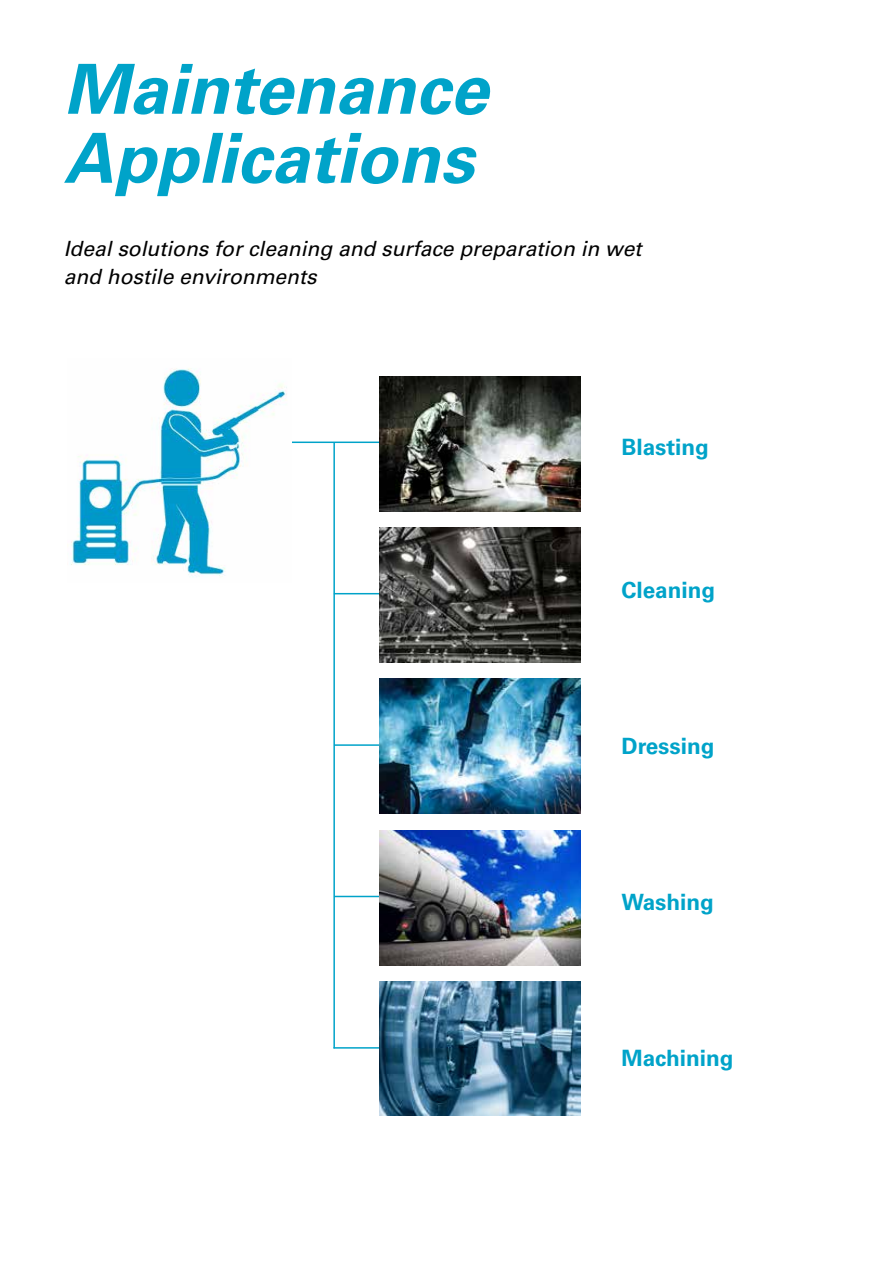
<style>
.page{position:relative;width:893px;height:1263px;background:#fff}
.page>*{position:absolute;margin:0;border:0;box-sizing:border-box;transform-origin:0 0}
.t1{font:italic 700 69px/69px "Univers LT Std";color:#00a3c9}
.t2{font:700 22.5px "Univers LT Std";color:#00a3c9}
.t3{font:italic 21px/28.5px "Univers LT Std";color:#000}
</style>
<div class="page">
<hr style="left:334px;top:593px;width:102px;height:1px;background:#00a3c9">
<hr style="left:334px;top:744px;width:103px;height:2px;background:#00a3c9">
<hr style="left:334px;top:896px;width:103px;height:1px;background:#00a3c9">
<hr style="left:333px;top:1047px;width:104px;height:2px;background:#00a3c9">
<hr style="left:333px;top:442px;width:2px;height:606px;background:#00a3c9">
<hr style="left:259px;top:441px;width:131px;height:2px;background:#00a3c9">
<img style="left:70px;top:368px;width:221px;height:209px">
<img style="left:380px;top:377px;width:200px;height:135px">
<img style="left:380px;top:528px;width:200px;height:135px">
<img style="left:380px;top:679px;width:200px;height:135px">
<img style="left:380px;top:830px;width:200px;height:135px">
<img style="left:380px;top:981px;width:200px;height:135px">
<h1 class="t1" style="left:64px;top:56px;width:426px">Maintenance<br>Applications</h1>
<p class="t3" style="left:64px;top:234px;width:579px">Ideal solutions for cleaning and surface preparation in wet and hostile environments</p>
<p class="t2" style="left:621px;top:434px;width:89px">Blasting</p>
<p class="t2" style="left:621px;top:577px;width:95px">Cleaning</p>
<p class="t2" style="left:621px;top:733px;width:95px">Dressing</p>
<p class="t2" style="left:621px;top:888px;width:94px">Washing</p>
<p class="t2" style="left:621px;top:1044px;width:114px">Machining</p>
</div>
